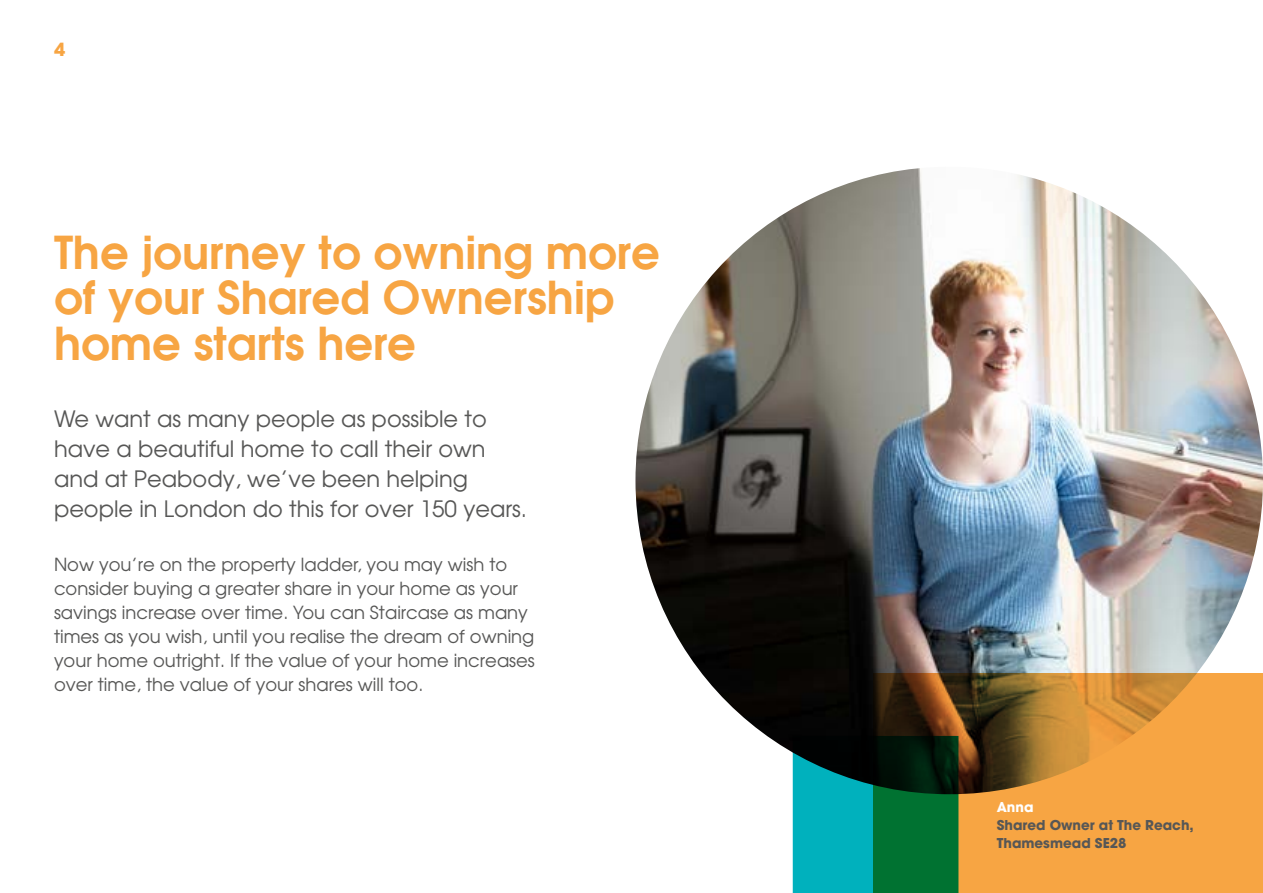
<style>
.page{position:relative;width:1263px;height:893px;background:#fff}
.page>*{position:absolute;margin:0;border:0;box-sizing:border-box;transform-origin:0 0}
.t1{font:600 45.15px/45.2px "Avant Garde";color:#f7a543}
.t2{font:22.5px/30px "Avant Garde";color:#575756}
.t3{font:18px/24px "Avant Garde";color:#575756}
.t4{font:700 18px "Avant Garde LT";color:#f7a543}
.t5{font:700 13.5px/18px "Avant Garde LT";color:#575756}
.t6{font:700 13.5px "Avant Garde LT";color:#fff}
</style>
<div class="page">
<img style="left:635px;top:167px;width:628px;height:627px;border-radius:314px">
<svg style="left:873px;top:673px;width:390px;height:220px;background:#cf8b38"></svg>
<svg style="left:767px;top:736px;width:191px;height:157px;background:#207f6e"></svg>
<p class="t4" style="left:54px;top:38px;width:13px">4</p>
<h1 class="t1" style="left:54px;top:229px;width:607px">The journey to owning more of your Shared Ownership home starts here</h1>
<p class="t2" style="left:54px;top:403px;width:475px">We want as many people as possible to have a beautiful home to call their own and at Peabody, we’ve been helping people in London do this for over 150 years.</p>
<p class="t3" style="left:54px;top:552px;width:482px">Now you’re on the property ladder, you may wish to consider buying a greater share in your home as your savings increase over time. You can Staircase as many times as you wish, until you realise the dream of owning your home outright. If the value of your home increases over time, the value of your shares will too.</p>
<p class="t6" style="left:997px;top:799px;width:38px">Anna</p>
<p class="t5" style="left:997px;top:816px;width:199px">Shared Owner at The Reach,<br>Thamesmead SE28</p>
</div>
